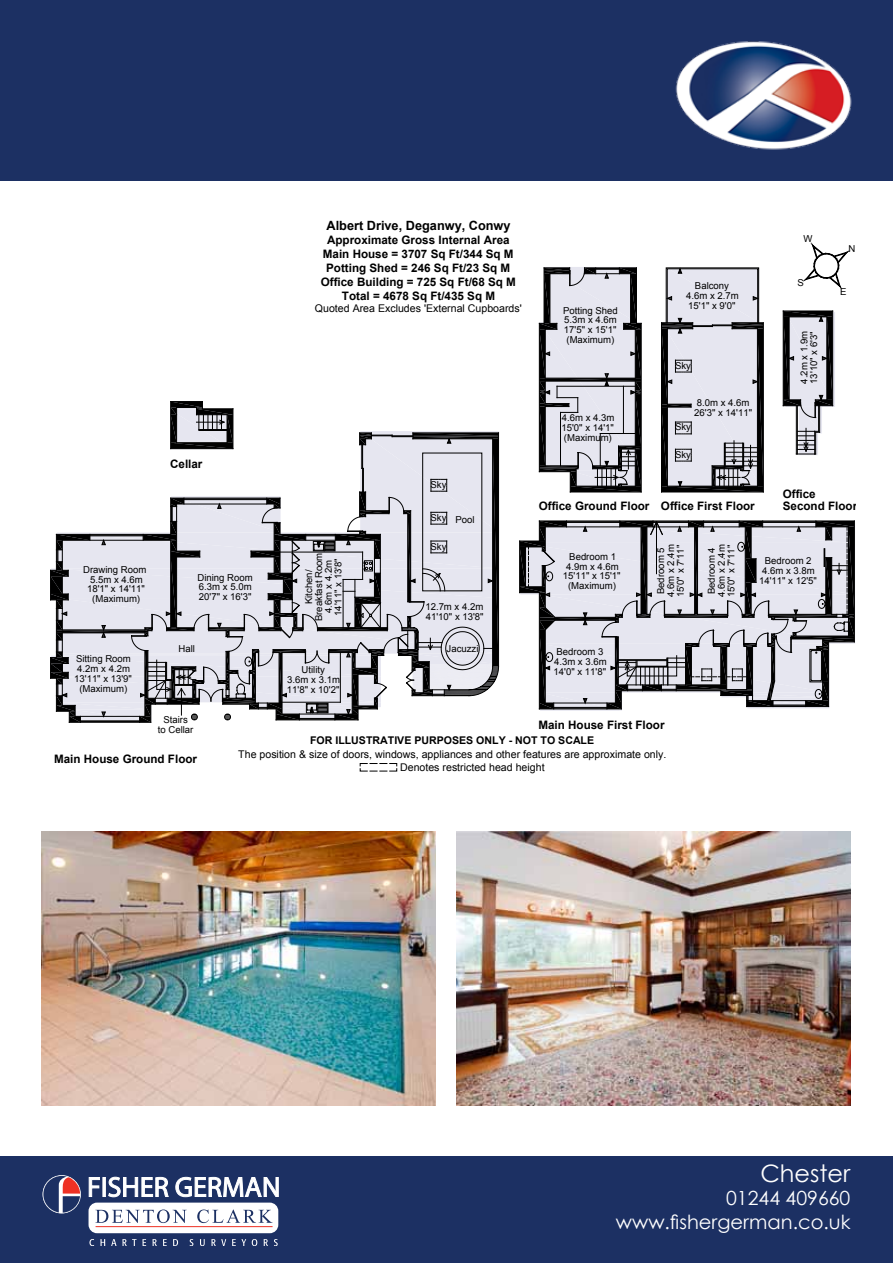
<style>
.page{position:relative;width:893px;height:1263px;background:#fff}
.page>*{position:absolute;margin:0;border:0;box-sizing:border-box;transform-origin:0 0}
.t1{font:24px "Century Gothic";color:#fff}
.t2{font:19.5px/23.4px "Century Gothic";color:#fff;text-align:right}
.t3{font:700 12.75px "Arial";color:#000}
.t4{font:700 11.7px/14.1px "Arial";color:#000}
.t5{font:10.65px/13.5px "Arial";color:#000}
.t6{font:700 10.65px "Arial";color:#000}
.t7{font:9.6px/9.8px "Arial";color:#000;text-align:center}
</style>
<div class="page">
<div style="left:0;top:0;width:893px;height:181px;background:#1c3063"></div>
<div style="left:0;top:1157px;width:893px;height:106px;background:#1c3063"></div>
<img style="left:675px;top:41px;width:177px;height:109px">
<hr style="left:641px;top:323px;width:1px;height:169px;background:#000">
<hr style="left:570px;top:492px;width:71px;height:1px;background:#000">
<hr style="left:661px;top:492px;width:102px;height:1px;background:#000">
<svg style="left:661px;top:268px;width:103px;height:224px;background:#b9b9c0"></svg>
<hr style="left:69px;top:722px;width:82px;height:1px;background:#000">
<hr style="left:519px;top:541px;width:1px;height:52px;background:#000">
<hr style="left:171px;top:401px;width:31px;height:1px;background:#000">
<svg style="left:805px;top:244px;width:43px;height:43px"></svg>
<svg style="left:520px;top:521px;width:335px;height:190px;background:#b9b9c0"></svg>
<svg style="left:359px;top:763px;width:38px;height:9px"></svg>
<svg style="left:539px;top:267px;width:102px;height:225px;background:#b1b1b8"></svg>
<svg style="left:783px;top:311px;width:52px;height:144px"></svg>
<svg style="left:50px;top:402px;width:449px;height:320px"></svg>
<div style="left:89px;top:1202px;width:189px;height:31px;background:#fff;border-radius:8px"></div>
<svg style="left:43px;top:1175px;width:38px;height:38px"></svg>
<svg style="left:89px;top:1177px;width:79px;height:20px"></svg>
<svg style="left:176px;top:1177px;width:102px;height:20px"></svg>
<svg style="left:89px;top:1239px;width:5px;height:6px"></svg>
<svg style="left:100px;top:1239px;width:5px;height:6px"></svg>
<svg style="left:111px;top:1239px;width:35px;height:6px"></svg>
<svg style="left:153px;top:1239px;width:4px;height:6px"></svg>
<svg style="left:163px;top:1239px;width:4px;height:6px"></svg>
<svg style="left:173px;top:1239px;width:5px;height:6px"></svg>
<svg style="left:190px;top:1239px;width:3px;height:6px"></svg>
<svg style="left:200px;top:1239px;width:5px;height:6px"></svg>
<svg style="left:211px;top:1239px;width:15px;height:6px"></svg>
<svg style="left:232px;top:1239px;width:14px;height:6px"></svg>
<svg style="left:252px;top:1239px;width:5px;height:6px"></svg>
<svg style="left:264px;top:1239px;width:4px;height:6px"></svg>
<svg style="left:274px;top:1239px;width:4px;height:6px"></svg>
<svg style="left:95px;top:1209px;width:92px;height:14px"></svg>
<svg style="left:197px;top:1209px;width:76px;height:14px"></svg>
<hr style="left:96px;top:1226px;width:177px;height:1px;background:#ee3124">
<img style="left:42px;top:831px;width:393px;height:275px">
<img style="left:457px;top:831px;width:393px;height:275px">
<p class="t4" style="left:170px;top:457px;width:34px">Cellar</p>
<p class="t7" style="left:83px;top:565px;width:65px">Drawing Room<br>5.5m x 4.6m<br>18'1" x 14'11" (Maximum)</p>
<p class="t7" style="left:197px;top:572px;width:57px;text-align:justify">Dining Room 6.3m x 5.0m 20'7" x 16'3"</p>
<p class="t7" style="left:74px;top:654px;width:59px">Sitting Room<br>4.2m x 4.2m<br>13'11" x 13'9" (Maximum)</p>
<p class="t7" style="left:179px;top:644px;width:18px">Hall</p>
<p class="t7" style="left:158px;top:715px;width:37px">Stairs<br>to Cellar</p>
<h3 class="t3" style="left:326px;top:217px;width:186px">Albert Drive, Deganwy, Conwy</h3>
<p class="t4" style="left:321px;top:233px;width:197px;text-align:center">Approximate Gross Internal Area<br>Main House = 3707 Sq Ft/344 Sq M<br>Potting Shed = 246 Sq Ft/23 Sq M<br>Office Building = 725 Sq Ft/68 Sq M<br>Total = 4678 Sq Ft/435 Sq M</p>
<p class="t5" style="left:315px;top:302px;width:208px">Quoted Area Excludes 'External Cupboards'</p>
<p class="t7" style="left:304px;top:621px;width:70px;rotate:-90deg">Kitchen/<br>Breakfast Room<br>4.6m x 4.2m<br>14'11" x 13'8"</p>
<p class="t7" style="left:287px;top:665px;width:55px">Utility<br>3.6m x 3.1m<br>11'8" x 10'2"</p>
<p class="t7" style="left:431px;top:480px;width:17px">Sky</p>
<p class="t7" style="left:431px;top:513px;width:17px">Sky</p>
<p class="t7" style="left:431px;top:541px;width:17px">Sky</p>
<p class="t7" style="left:456px;top:515px;width:21px">Pool</p>
<p class="t7" style="left:425px;top:602px;width:60px;text-align:left">12.7m x 4.2m<br>41'10" x 13'8"</p>
<p class="t7" style="left:447px;top:644px;width:33px">Jacuzzi</p>
<p class="t7" style="left:563px;top:306px;width:56px;text-align:left">Potting Shed<br>5.3m x 4.6m<br>17'5" x 15'1" (Maximum)</p>
<p class="t7" style="left:561px;top:413px;width:55px;text-align:justify">4.6m x 4.3m 15'0" x 14'1" (Maximum)</p>
<p class="t7" style="left:686px;top:281px;width:54px">Balcony<br>4.6m x 2.7m<br>15'1" x 9'0"</p>
<p class="t7" style="left:675px;top:360px;width:17px">Sky</p>
<p class="t7" style="left:694px;top:398px;width:59px;text-align:left">8.0m x 4.6m<br>26'3" x 14'11"</p>
<p class="t7" style="left:675px;top:422px;width:17px">Sky</p>
<p class="t7" style="left:675px;top:449px;width:17px">Sky</p>
<p class="t4" style="left:539px;top:499px;width:217px">Office Ground Floor Office First Floor</p>
<p class="t7" style="left:803px;top:233px;width:11px">W</p>
<p class="t7" style="left:798px;top:278px;width:8px">S</p>
<p class="t7" style="left:799px;top:384px;width:55px;text-align:left;rotate:-90deg">4.2m x 1.9m<br>13'10" x 6'3"</p>
<p class="t7" style="left:848px;top:244px;width:8px">N</p>
<p class="t7" style="left:840px;top:287px;width:8px">E</p>
<p class="t4" style="left:783px;top:488px;width:76px;line-height:12px">Office<br>Second Floor</p>
<p class="t7" style="left:563px;top:552px;width:59px">Bedroom 1<br>4.9m x 4.6m<br>15'11" x 15'1" (Maximum)</p>
<p class="t7" style="left:554px;top:647px;width:55px">Bedroom 3<br>4.3m x 3.6m<br>14'0" x 11'8"</p>
<p class="t7" style="left:656px;top:597px;width:55px;rotate:-90deg">Bedroom 5<br>4.6m x 2.4m<br>15'0" x 7'11"</p>
<p class="t7" style="left:707px;top:597px;width:55px;rotate:-90deg">Bedroom 4<br>4.6m x 2.4m<br>15'0" x 7'11"</p>
<p class="t4" style="left:538px;top:718px;width:128px">Main House First Floor</p>
<p class="t7" style="left:759px;top:556px;width:59px">Bedroom 2<br>4.6m x 3.8m<br>14'11" x 12'5"</p>
<p class="t4" style="left:54px;top:752px;width:145px">Main House Ground Floor</p>
<p class="t6" style="left:310px;top:733px;width:286px">FOR ILLUSTRATIVE PURPOSES ONLY - NOT TO SCALE</p>
<p class="t5" style="left:400px;top:747px;width:268px;text-indent:-162px">The position &amp; size of doors, windows, appliances and other features are approximate only.<br>Denotes restricted head height</p>
<h1 class="t1" style="left:760px;top:1156px;width:92px">Chester</h1>
<h2 class="t2" style="left:616px;top:1186px;width:236px">01244 409660 www.fishergerman.co.uk</h2>
</div>
